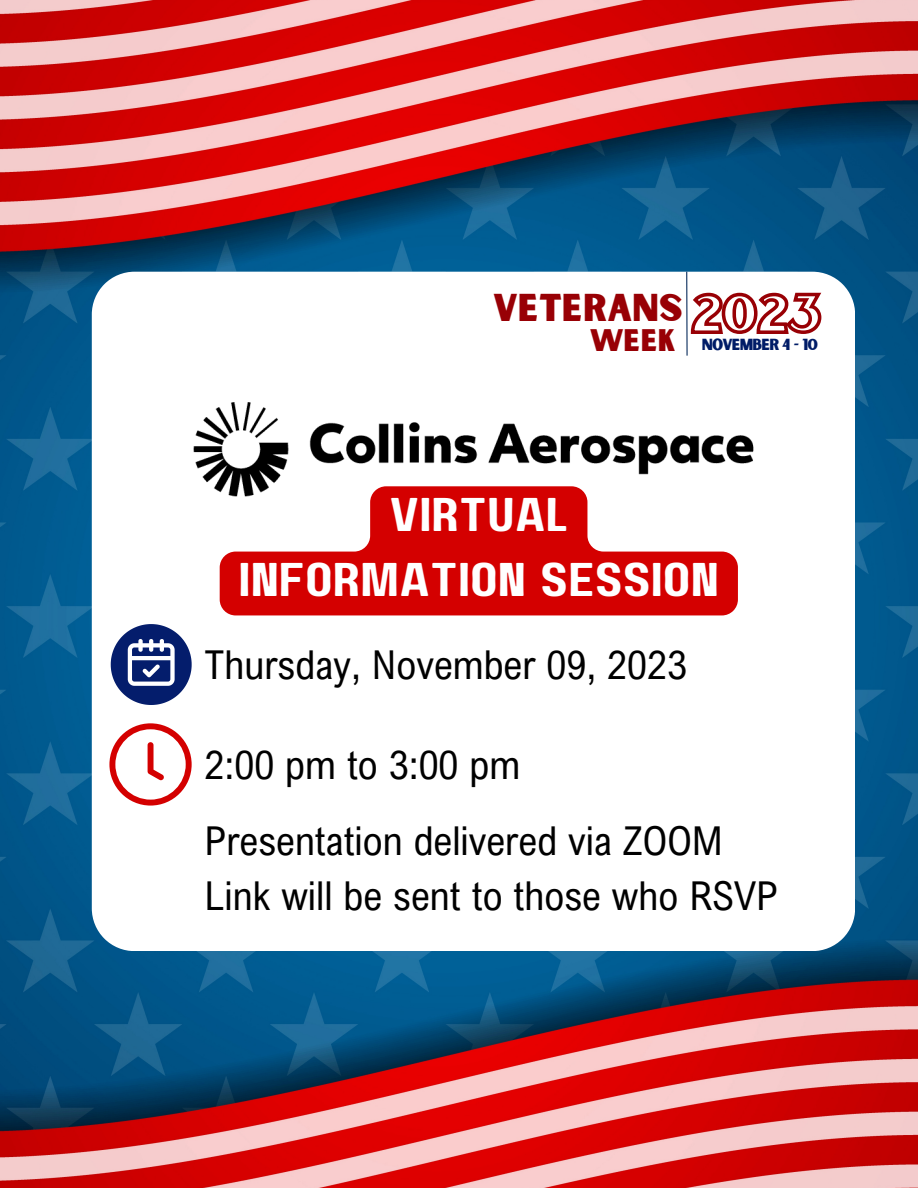
<style>
.page{position:relative;width:918px;height:1188px;background:#fff}
.page>*{position:absolute;margin:0;border:0;box-sizing:border-box;transform-origin:0 0}
.t1{font:47.25px "Paalalabas Display Wide BETA";color:#fff}
.t2{font:39.9px "Arial Nova Cond";color:#000}
.t3{font:37.05px "Sunborn Sans One";color:#980005}
.t4{font:29.85px "Sunborn Sans One";color:#980005}
.t5{font:15.3px "Sunborn Sans One";letter-spacing:-.055em;color:#001c67}
</style>
<div class="page">
<img style="left:0;top:0;width:918px;height:1188px">
<svg style="left:92px;top:272px;width:763px;height:679px"></svg>
<svg style="left:111px;top:624px;width:81px;height:81px"></svg>
<svg style="left:109px;top:723px;width:83px;height:82px"></svg>
<img style="left:182px;top:288px;width:583px;height:324px">
<svg style="left:220px;top:486px;width:518px;height:129px;fill:#d40000"></svg>
<hr style="left:686px;top:272px;width:2px;height:84px;background:#0c2f5e">
<svg style="left:689px;top:290px;width:135px;height:46px"></svg>
<p class="t3" style="left:493px;top:284px;width:191px">VETERANS</p>
<p class="t4" style="left:590px;top:321px;width:88px">WEEK</p>
<p class="t5" style="left:702px;top:335px;width:118px">NOVEMBER 4 - 10</p>
<p class="t1" style="left:389px;top:495px;width:181px">VIRTUAL</p>
<p class="t1" style="left:239px;top:560px;width:482px">INFORMATION SESSION</p>
<p class="t2" style="left:205px;top:640px;width:484px">Thursday, November 09, 2023</p>
<p class="t2" style="left:205px;top:740px;width:317px">2:00 pm to 3:00 pm</p>
<p class="t2" style="left:205px;top:816px;width:520px">Presentation delivered via ZOOM</p>
<p class="t2" style="left:205px;top:871px;width:575px">Link will be sent to those who RSVP</p>
</div>
